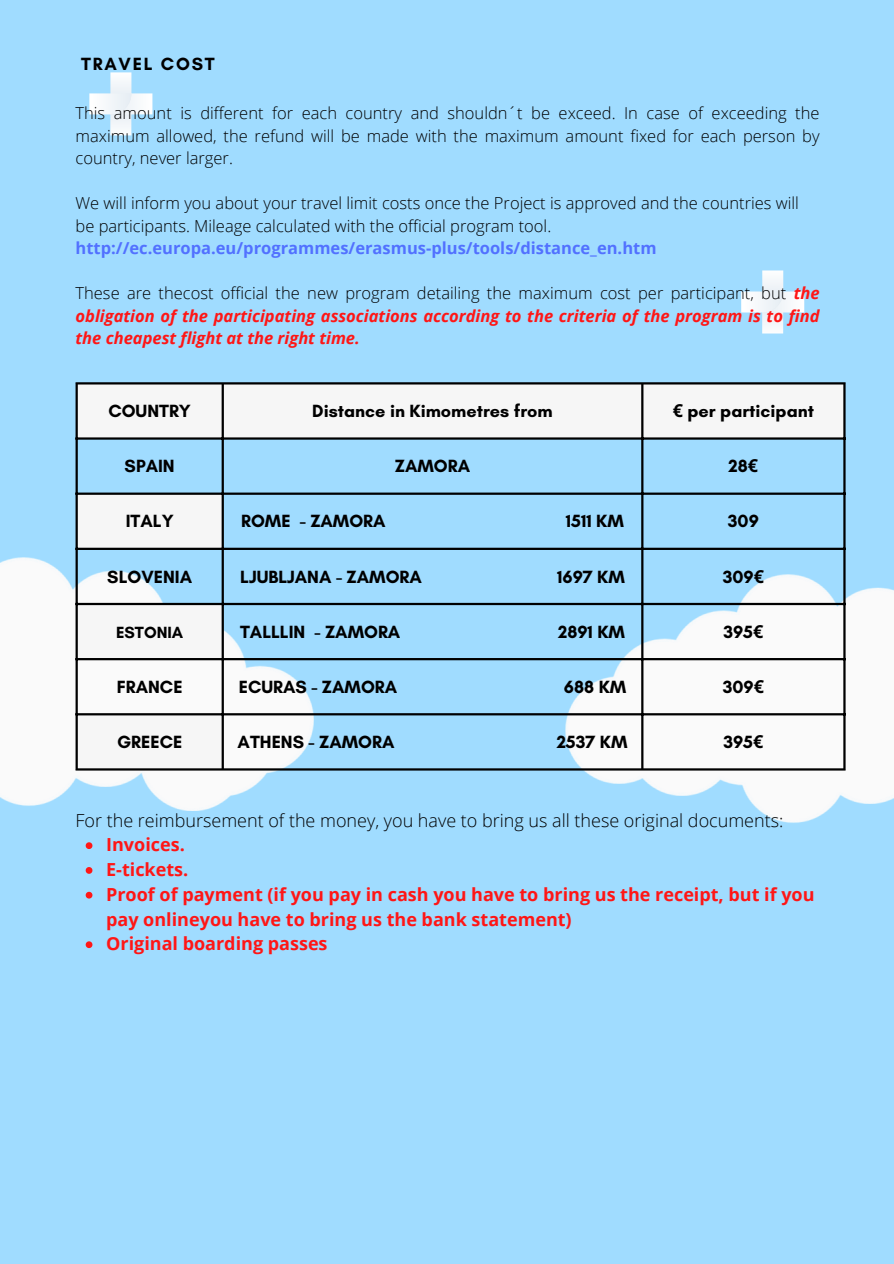
<style>
.page{position:relative;width:894px;height:1264px;background:#fff}
.page>*{position:absolute;margin:0;border:0;box-sizing:border-box;transform-origin:0 0}
.t1{font:700 18px "Glacial Indifference";color:#000}
.t2{font:700 18px/24.8px "Open Sans";color:#ff1616}
.t3{font:300 18px "Open Sans";color:#000}
.t4{font:700 18px "Glacial Indifference";letter-spacing:.1em;color:#000}
.t5{font:300 16.5px/22.5px "Open Sans";color:#000;text-align:justify}
.t6{font:italic 700 16.5px/22.5px "Open Sans";color:#ff1616;text-align:justify}
.t7{font:700 16.5px "Glacial Indifference";color:#000}
.s1{font-weight:700;color:#5271ff}
.s2{font-weight:300;font-style:normal;color:#000}
.s3{font-family:"Noto Sans"}
</style>
<div class="page">
<div style="left:0;top:0;width:893px;height:1263px;background:#a0dcff"></div>
<img style="left:0;top:557px;width:313px;height:253px">
<img style="left:565px;top:574px;width:328px;height:249px">
<svg style="left:89px;top:72px;width:63px;height:63px"></svg>
<svg style="left:741px;top:270px;width:63px;height:63px"></svg>
<svg style="left:78px;top:384px;width:765px;height:384px"></svg>
<hr style="left:75px;top:384px;width:3px;height:384px;background:#000">
<hr style="left:221px;top:384px;width:3px;height:384px;background:#000">
<hr style="left:641px;top:384px;width:2px;height:384px;background:#000">
<hr style="left:843px;top:384px;width:2px;height:384px;background:#000">
<hr style="left:75px;top:382px;width:770px;height:2px;background:#000">
<hr style="left:75px;top:437px;width:770px;height:2px;background:#000">
<hr style="left:75px;top:492px;width:770px;height:3px;background:#000">
<hr style="left:75px;top:547px;width:770px;height:3px;background:#000">
<hr style="left:75px;top:603px;width:770px;height:2px;background:#000">
<hr style="left:75px;top:658px;width:770px;height:2px;background:#000">
<hr style="left:75px;top:713px;width:770px;height:2px;background:#000">
<hr style="left:75px;top:768px;width:770px;height:2px;background:#000">
<svg style="left:86px;top:842px;width:6px;height:7px"></svg>
<svg style="left:86px;top:867px;width:6px;height:6px"></svg>
<svg style="left:86px;top:891px;width:6px;height:7px"></svg>
<svg style="left:86px;top:941px;width:6px;height:7px"></svg>
<p class="t4" style="left:81px;top:53px;width:135px">TRAVEL COST</p>
<p class="t5" style="left:75px;top:102px;width:745px">This amount is different for each country and shouldn´t be exceed. In case of exceeding the maximum allowed, the refund will be made with the maximum amount fixed for each person by country, never larger.</p>
<p class="t5" style="left:75px;top:192px;width:724px;text-align:left">We will inform you about your travel limit costs once the Project is approved and the countries will be participants. Mileage calculated with the official program tool. <span class="s1">http://ec.europa.eu/programmes/erasmus-plus/tools/distance_en.htm</span></p>
<p class="t6" style="left:75px;top:282px;width:745px"><span class="s2">These are thecost official the new program detailing the maximum cost per participant, but</span> the obligation of the participating associations according to the criteria of the program is to find the cheapest flight at the right time.</p>
<p class="t1" style="left:108px;top:400px;width:84px">COUNTRY</p>
<p class="t1" style="left:312px;top:400px;width:242px">Distance in Kimometres from</p>
<p class="t1" style="left:672px;top:400px;width:143px"><span class="s3">€</span> per participant</p>
<p class="t1" style="left:125px;top:455px;width:52px">SPAIN</p>
<p class="t1" style="left:395px;top:455px;width:77px">ZAMORA</p>
<p class="t1" style="left:728px;top:455px;width:31px">28<span class="s3">€</span></p>
<p class="t1" style="left:126px;top:510px;width:49px">ITALY</p>
<p class="t1" style="left:241px;top:510px;width:146px">ROME - ZAMORA</p>
<p class="t1" style="left:565px;top:510px;width:59px">1511 KM</p>
<p class="t1" style="left:727px;top:510px;width:32px">309</p>
<p class="t1" style="left:107px;top:565px;width:86px">SLOVENIA</p>
<p class="t1" style="left:240px;top:565px;width:183px">LJUBLJANA - ZAMORA</p>
<p class="t1" style="left:557px;top:565px;width:69px">1697 KM</p>
<p class="t1" style="left:722px;top:565px;width:43px">309<span class="s3">€</span></p>
<p class="t7" style="left:116px;top:622px;width:69px">ESTONIA</p>
<p class="t1" style="left:240px;top:620px;width:162px">TALLLIN - ZAMORA</p>
<p class="t1" style="left:558px;top:620px;width:68px">2891 KM</p>
<p class="t1" style="left:723px;top:620px;width:42px">395<span class="s3">€</span></p>
<p class="t1" style="left:117px;top:675px;width:67px">FRANCE</p>
<p class="t1" style="left:239px;top:675px;width:160px">ECURAS - ZAMORA</p>
<p class="t1" style="left:563px;top:675px;width:64px">688 KM</p>
<p class="t1" style="left:722px;top:675px;width:43px">309<span class="s3">€</span></p>
<p class="t1" style="left:117px;top:731px;width:67px">GREECE</p>
<p class="t1" style="left:237px;top:731px;width:158px">ATHENS - ZAMORA</p>
<p class="t1" style="left:556px;top:731px;width:72px">2537 KM</p>
<p class="t1" style="left:723px;top:731px;width:42px">395<span class="s3">€</span></p>
<p class="t3" style="left:75px;top:807px;width:709px">For the reimbursement of the money, you have to bring us all these original documents:</p>
<p class="t2" style="left:106px;top:832px;width:80px">Invoices.</p>
<p class="t2" style="left:106px;top:856px;width:84px">E-tickets.</p>
<p class="t2" style="left:106px;top:881px;width:709px">Proof of payment (if you pay in cash you have to bring us the receipt, but if you pay onlineyou have to bring us the bank statement)</p>
<p class="t2" style="left:106px;top:931px;width:223px">Original boarding passes</p>
</div>
